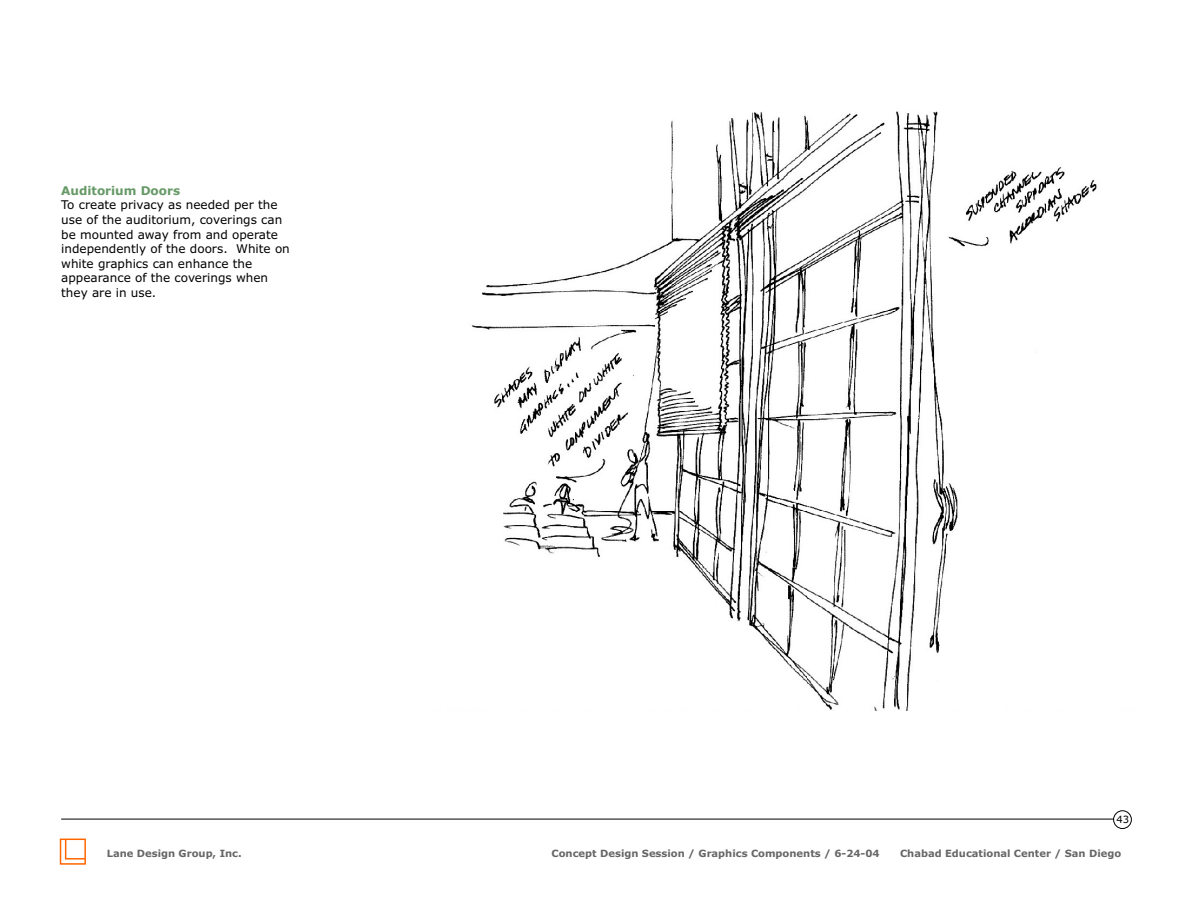
<style>
.page{position:relative;width:1188px;height:918px;background:#fff}
.page>*{position:absolute;margin:0;border:0;box-sizing:border-box;transform-origin:0 0}
.t1{font:12px/14.5px "Verdana";color:#000}
.t2{font:700 12px "Verdana";color:#696}
.t3{font:700 10.05px "Verdana";color:#666}
.t4{font:10.05px "Verdana";color:#000}
</style>
<div class="page">
<img style="left:471px;top:111px;width:626px;height:600px">
<div style="left:60px;top:839px;width:26px;height:26px;border:2px solid #f60"></div>
<svg style="left:64px;top:838px;width:22px;height:22px"></svg>
<hr style="left:61px;top:819px;width:1061px;height:1px;background:#000">
<div style="left:1113px;top:811px;width:19px;height:18px;background:#fff;border:1px solid #000;border-radius:50%"></div>
<p class="t2" style="left:61px;top:186px;width:121px">Auditorium Doors</p>
<p class="t1" style="left:61px;top:199px;width:230px">To create privacy as needed per the use of the auditorium, coverings can be mounted away from and operate independently of the doors. White on white graphics can enhance the appearance of the coverings when they are in use.</p>
<p class="t3" style="left:107px;top:850px;width:136px">Lane Design Group, Inc.</p>
<p class="t4" style="left:1117px;top:815px;width:14px">43</p>
<p class="t3" style="left:552px;top:850px;width:330px">Concept Design Session / Graphics Components / 6-24-04</p>
<p class="t3" style="left:900px;top:850px;width:223px">Chabad Educational Center / San Diego</p>
</div>
